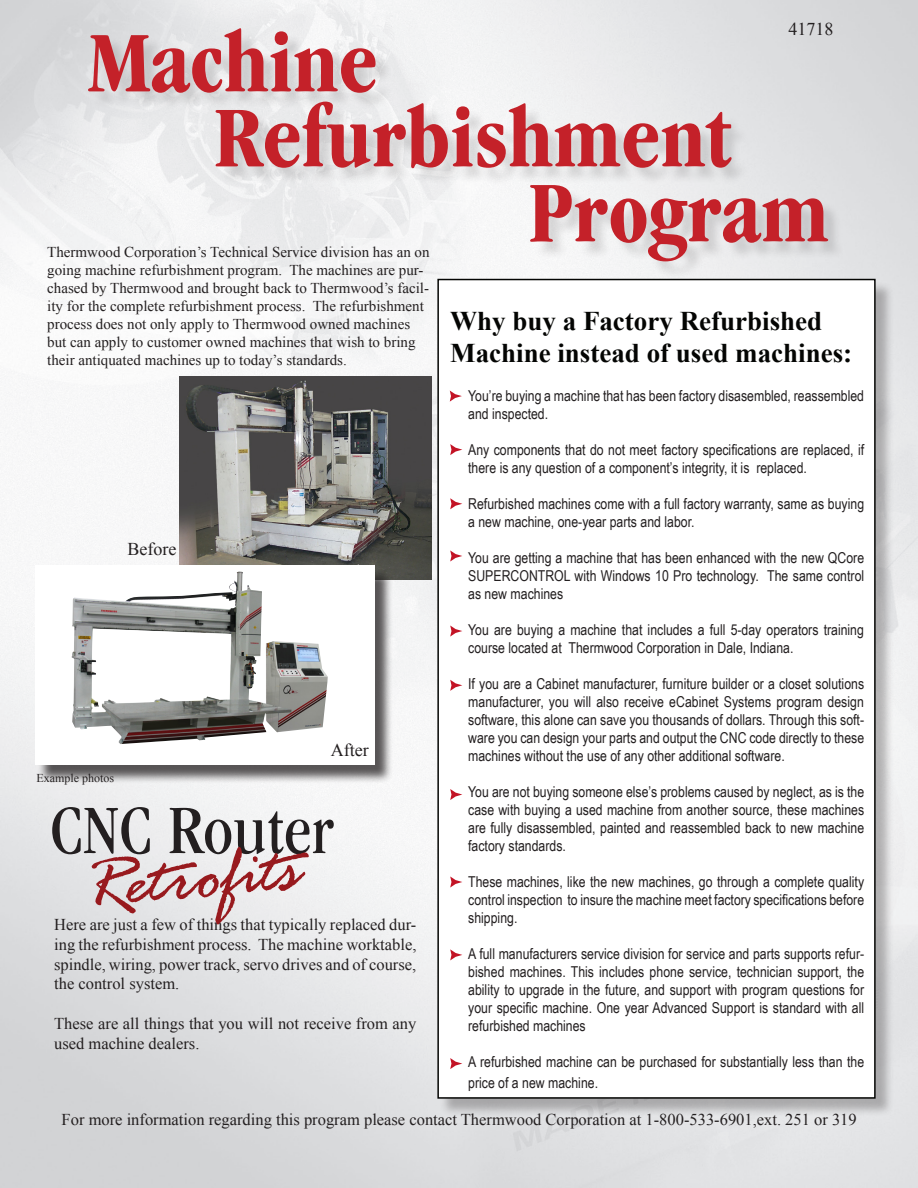
<style>
.page{position:relative;width:918px;height:1188px;background:#fff}
.page>*{position:absolute;margin:0;border:0;box-sizing:border-box;transform-origin:0 0}
.t1{font:700 condensed 90px "Garamond IT Cby BT";color:#c42129}
.t2{font:76.5px "Rage Italic Let Plain";color:#981a1e}
.t3{font:condensed 72px "Garamond IT Cby BT";color:#231f20}
.t4{font:700 27px/32.4px "Times New Roman";color:#040503}
.t5{font:18px "Times New Roman";color:#231f20}
.t6{font:16.5px/19.8px "Times New Roman";color:#231f20;text-align:justify}
.t7{font:15px/18px "Arial Narrow";color:#231f20}
.t8{font:15px/18px "Times New Roman";color:#231f20}
.t9{font:12px "Times New Roman";color:#231f20}
</style>
<div class="page">
<img style="left:0;top:0;width:918px;height:1188px">
<div style="left:440px;top:281px;width:454px;height:836px;background:#231f20;opacity:.3"></div>
<div style="left:437px;top:279px;width:439px;height:820px;background:#fff;border:2px solid #040503"></div>
<div style="left:91px;top:31px;width:755px;height:249px;background:#231f20;opacity:.15"></div>
<svg style="left:450px;top:391px;width:12px;height:11px"></svg>
<svg style="left:450px;top:444px;width:12px;height:11px"></svg>
<svg style="left:450px;top:498px;width:12px;height:11px"></svg>
<svg style="left:450px;top:550px;width:12px;height:12px"></svg>
<svg style="left:450px;top:625px;width:12px;height:12px"></svg>
<svg style="left:450px;top:680px;width:12px;height:11px"></svg>
<svg style="left:450px;top:789px;width:12px;height:11px"></svg>
<svg style="left:450px;top:876px;width:12px;height:12px"></svg>
<svg style="left:450px;top:949px;width:12px;height:11px"></svg>
<svg style="left:450px;top:1058px;width:12px;height:11px"></svg>
<img style="left:180px;top:377px;width:252px;height:203px">
<div style="left:37px;top:568px;width:356px;height:216px;background:#231f20;opacity:.75"></div>
<div style="left:35px;top:566px;width:339px;height:199px;background:#fff"></div>
<img style="left:71px;top:572px;width:257px;height:172px">
<p class="t5" style="left:788px;top:17px;width:46px">41718</p>
<p class="t1" style="left:88px;top:9px;width:291px">Machine</p>
<p class="t1" style="left:214px;top:84px;width:520px">Refurbishment</p>
<p class="t1" style="left:528px;top:159px;width:302px">Program</p>
<p class="t8" style="left:47px;top:243px;width:384px">Thermwood Corporation’s Technical Service division has an on going machine refurbishment program. The machines are pur&shy;chased by Thermwood and brought back to Thermwood’s facil&shy;ity for the complete refurbishment process. The refurbishment process does not only apply to Thermwood owned machines but can apply to customer owned machines that wish to bring their antiquated machines up to today’s standards.</p>
<p class="t4" style="left:450px;top:304px;width:404px">Why buy a Factory Refurbished<br>Machine instead of used machines:</p>
<p class="t7" style="left:468px;top:386px;width:397px">You’re buying a machine that has been factory disasembled, reassembled and inspected.</p>
<p class="t7" style="left:468px;top:440px;width:397px">Any components that do not meet factory specifications are replaced, if there is any question of a component’s integrity, it is replaced.</p>
<p class="t7" style="left:468px;top:494px;width:397px">Refurbished machines come with a full factory warranty, same as buying a new machine, one-year parts and labor.</p>
<p class="t7" style="left:468px;top:548px;width:398px;text-align:justify">You are getting a machine that has been enhanced with the new QCore SUPERCONTROL with Windows 10 Pro technology. The same control as new machines</p>
<p class="t7" style="left:468px;top:620px;width:397px">You are buying a machine that includes a full 5-day operators training course located at Thermwood Corporation in Dale, Indiana.</p>
<p class="t7" style="left:468px;top:674px;width:398px;text-align:justify">If you are a Cabinet manufacturer, furniture builder or a closet solutions manufacturer, you will also receive eCabinet Systems program design software, this alone can save you thousands of dollars. Through this soft&shy;ware you can design your parts and output the CNC code directly to these machines without the use of any other additional software.</p>
<p class="t7" style="left:468px;top:782px;width:398px;text-align:justify">You are not buying someone else’s problems caused by neglect, as is the case with buying a used machine from another source, these machines are fully disassembled, painted and reassembled back to new machine factory standards.</p>
<p class="t7" style="left:468px;top:872px;width:398px;text-align:justify">These machines, like the new machines, go through a complete quality control inspection to insure the machine meet factory specifications before shipping.</p>
<p class="t7" style="left:468px;top:944px;width:398px;text-align:justify">A full manufacturers service division for service and parts supports refur&shy;bished machines. This includes phone service, technician support, the ability to upgrade in the future, and support with program questions for your specific machine. One year Advanced Support is standard with all refurbished machines</p>
<p class="t7" style="left:468px;top:1050px;width:397px;line-height:21.6px">A refurbished machine can be purchased for substantially less than the price of a new machine.</p>
<p class="t6" style="left:62px;top:1109px;width:797px">For more information regarding this program please contact Thermwood Corporation at 1-800-533-6901,ext. 251 or 319</p>
<p class="t5" style="left:128px;top:537px;width:50px">Before</p>
<p class="t5" style="left:331px;top:738px;width:39px">After</p>
<p class="t9" style="left:36px;top:769px;width:79px">Example photos</p>
<p class="t3" style="left:50px;top:789px;width:285px">CNC Router</p>
<p class="t2" style="left:83px;top:852px;width:216px;rotate:-5deg">Retrofits</p>
<p class="t6" style="left:54px;top:914px;width:364px">Here are just a few of things that typically replaced dur&shy;ing the refurbishment process. The machine worktable, spindle, wiring, power track, servo drives and of course, the control system.</p>
<p class="t6" style="left:54px;top:1013px;width:364px">These are all things that you will not receive from any used machine dealers.</p>
</div>
